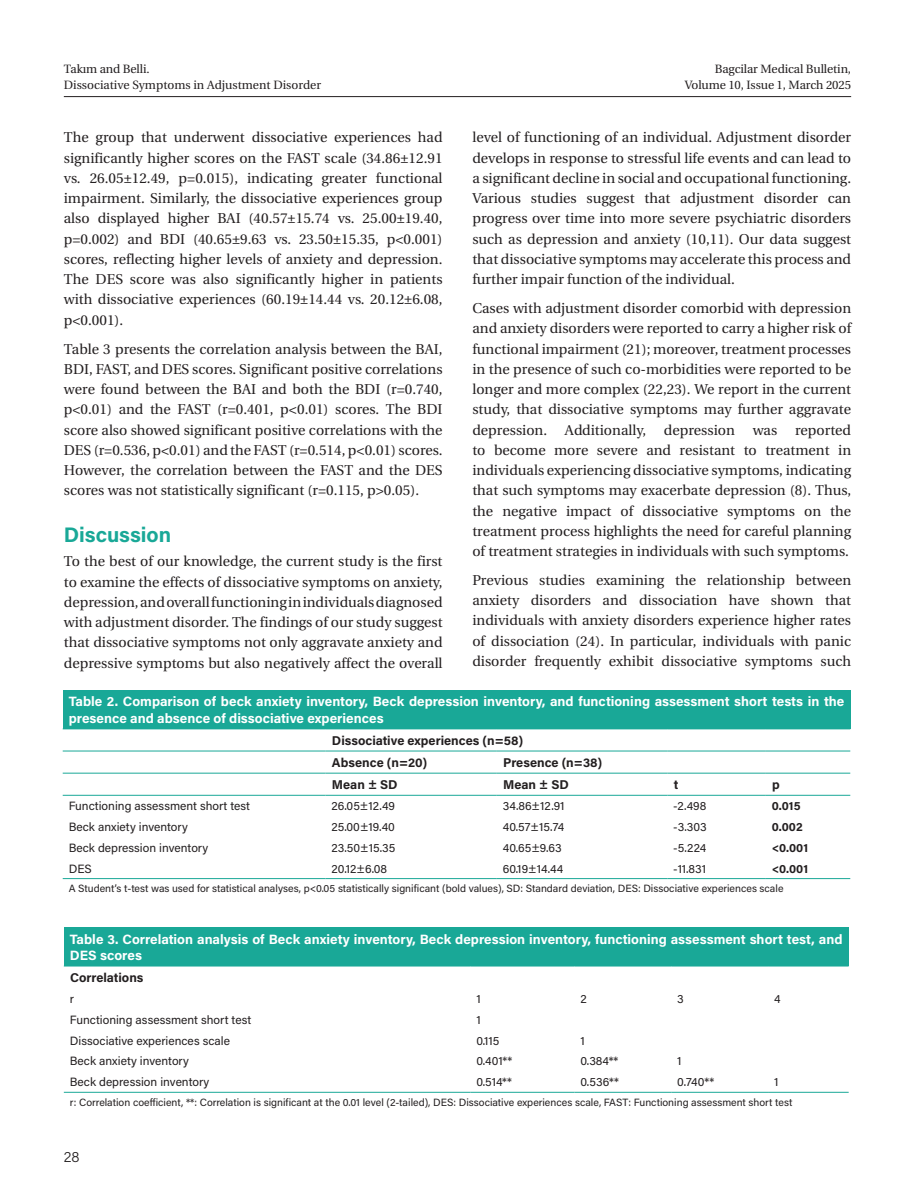
<style>
.page{position:relative;width:915px;height:1191px;background:#fff}
.page>*{position:absolute;margin:0;border:0;box-sizing:border-box;transform-origin:0 0}
.ARA_BASLIK{font:700 21px "Acumin Pro";color:#19a897}
.t1{font:300 15px "Acumin Pro";color:#231f20}
.YAZI{font:14.25px/20.2px "Utopia Medium Tr";color:#231f20;text-align:justify}
.TABLO-BASI{font:700 13.5px/16.5px "Acumin Pro";color:#fff}
.TABLO-ARA{font:700 12.75px "Acumin Pro";color:#231f20}
.TABLO-YAZI{font:12px "Acumin Pro";color:#231f20}
.t2{font:12px/16.5px "Utopia Medium Tr";letter-spacing:-.01em;color:#231f20}
.TABLO-YAZI-2{font:700 12px "Acumin Pro";letter-spacing:.01em;color:#231f20}
.TABLO-ALTI{font:10.5px "Acumin Pro";color:#231f20}
</style>
<div class="page">
<hr style="left:64px;top:96px;width:786px;height:1px;background:#231f20">
<div style="left:63px;top:690px;width:787px;height:39px;background:#19a897"></div>
<hr style="left:63px;top:750px;width:262px;height:1px;background:#19a897">
<hr style="left:325px;top:750px;width:171px;height:1px;background:#19a897">
<hr style="left:496px;top:750px;width:171px;height:1px;background:#19a897">
<hr style="left:667px;top:750px;width:98px;height:1px;background:#19a897">
<hr style="left:765px;top:750px;width:85px;height:1px;background:#19a897">
<hr style="left:63px;top:772px;width:262px;height:1px;background:#19a897">
<hr style="left:325px;top:772px;width:171px;height:1px;background:#19a897">
<hr style="left:496px;top:772px;width:171px;height:1px;background:#19a897">
<hr style="left:667px;top:772px;width:98px;height:1px;background:#19a897">
<hr style="left:765px;top:772px;width:85px;height:1px;background:#19a897">
<hr style="left:63px;top:795px;width:262px;height:1px;background:#19a897">
<hr style="left:325px;top:795px;width:171px;height:1px;background:#19a897">
<hr style="left:496px;top:795px;width:171px;height:1px;background:#19a897">
<hr style="left:667px;top:795px;width:98px;height:1px;background:#19a897">
<hr style="left:765px;top:795px;width:85px;height:1px;background:#19a897">
<hr style="left:63px;top:878px;width:262px;height:1px;background:#19a897">
<hr style="left:325px;top:878px;width:171px;height:1px;background:#19a897">
<hr style="left:496px;top:878px;width:171px;height:1px;background:#19a897">
<hr style="left:667px;top:878px;width:98px;height:1px;background:#19a897">
<hr style="left:765px;top:878px;width:85px;height:1px;background:#19a897">
<div style="left:64px;top:927px;width:784px;height:39px;background:#19a897"></div>
<hr style="left:64px;top:1091px;width:406px;height:1px;background:#19a897">
<hr style="left:470px;top:1091px;width:104px;height:1px;background:#19a897">
<hr style="left:574px;top:1091px;width:97px;height:1px;background:#19a897">
<hr style="left:671px;top:1091px;width:96px;height:1px;background:#19a897">
<hr style="left:767px;top:1091px;width:81px;height:1px;background:#19a897">
<p class="t2" style="left:64px;top:60px;width:259px">Takım and Belli.<br>Dissociative Symptoms in Adjustment Disorder</p>
<p class="t2" style="left:684px;top:60px;width:168px;text-align:right">Bagcilar Medical Bulletin,<br>Volume 10, Issue 1, March 2025</p>
<p class="YAZI" style="left:64px;top:127px;width:380px">The group that underwent dissociative experiences had significantly higher scores on the FAST scale (34.86±12.91 vs. 26.05±12.49, p=0.015), indicating greater functional impairment. Similarly, the dissociative experiences group also displayed higher BAI (40.57±15.74 vs. 25.00±19.40, p=0.002) and BDI (40.65±9.63 vs. 23.50±15.35, p&lt;0.001) scores, reflecting higher levels of anxiety and depression.<br>The DES score was also significantly higher in patients with dissociative experiences (60.19±14.44 vs. 20.12±6.08, p&lt;0.001).</p>
<p class="YAZI" style="left:64px;top:338px;width:380px">Table 3 presents the correlation analysis between the BAI, BDI, FAST, and DES scores. Significant positive correlations were found between the BAI and both the BDI (r=0.740, p&lt;0.01) and the FAST (r=0.401, p&lt;0.01) scores. The BDI score also showed significant positive correlations with the DES (r=0.536, p&lt;0.01) and the FAST (r=0.514, p&lt;0.01) scores.<br>However, the correlation between the FAST and the DES scores was not statistically significant (r=0.115, p&gt;0.05).</p>
<p class="ARA_BASLIK" style="left:64px;top:520px;width:109px">Discussion</p>
<p class="YAZI" style="left:64px;top:551px;width:380px">To the best of our knowledge, the current study is the first to examine the effects of dissociative symptoms on anxiety, depression, and overall functioning in individuals diagnosed with adjustment disorder. The findings of our study suggest that dissociative symptoms not only aggravate anxiety and depressive symptoms but also negatively affect the overall</p>
<p class="YAZI" style="left:472px;top:127px;width:380px">level of functioning of an individual. Adjustment disorder develops in response to stressful life events and can lead to a significant decline in social and occupational functioning.<br>Various studies suggest that adjustment disorder can progress over time into more severe psychiatric disorders such as depression and anxiety (10,11). Our data suggest that dissociative symptoms may accelerate this process and further impair function of the individual.</p>
<p class="YAZI" style="left:472px;top:298px;width:380px">Cases with adjustment disorder comorbid with depression and anxiety disorders were reported to carry a higher risk of functional impairment (21); moreover, treatment processes in the presence of such co-morbidities were reported to be longer and more complex (22,23). We report in the current study, that dissociative symptoms may further aggravate depression. Additionally, depression was reported to become more severe and resistant to treatment in individuals experiencing dissociative symptoms, indicating that such symptoms may exacerbate depression (8). Thus, the negative impact of dissociative symptoms on the treatment process highlights the need for careful planning of treatment strategies in individuals with such symptoms.</p>
<p class="YAZI" style="left:472px;top:570px;width:380px">Previous studies examining the relationship between anxiety disorders and dissociation have shown that individuals with anxiety disorders experience higher rates of dissociation (24). In particular, individuals with panic disorder frequently exhibit dissociative symptoms such</p>
<p class="TABLO-BASI" style="left:69px;top:693px;width:776px">Table 2. Comparison of beck anxiety inventory, Beck depression inventory, and functioning assessment short tests in the presence and absence of dissociative experiences</p>
<p class="TABLO-ARA" style="left:332px;top:731px;width:193px">Dissociative experiences (n=58)</p>
<p class="TABLO-ARA" style="left:332px;top:753px;width:97px">Absence (n=20)</p>
<p class="TABLO-ARA" style="left:503px;top:753px;width:100px">Presence (n=38)</p>
<p class="TABLO-ARA" style="left:332px;top:775px;width:67px">Mean ± SD</p>
<p class="TABLO-ARA" style="left:503px;top:775px;width:67px">Mean ± SD</p>
<p class="TABLO-ARA" style="left:673px;top:775px;width:6px">t</p>
<p class="TABLO-ARA" style="left:772px;top:775px;width:9px">p</p>
<p class="TABLO-YAZI" style="left:69px;top:797px;width:183px">Functioning assessment short test</p>
<p class="TABLO-YAZI" style="left:331px;top:797px;width:65px">26.05±12.49</p>
<p class="TABLO-YAZI" style="left:502px;top:797px;width:63px">34.86±12.91</p>
<p class="TABLO-YAZI" style="left:673px;top:797px;width:35px">-2.498</p>
<p class="TABLO-YAZI-2" style="left:771px;top:797px;width:30px">0.015</p>
<p class="TABLO-YAZI" style="left:69px;top:818px;width:121px">Beck anxiety inventory</p>
<p class="TABLO-YAZI" style="left:331px;top:818px;width:65px">25.00±19.40</p>
<p class="TABLO-YAZI" style="left:502px;top:818px;width:63px">40.57±15.74</p>
<p class="TABLO-YAZI" style="left:673px;top:818px;width:35px">-3.303</p>
<p class="TABLO-YAZI-2" style="left:771px;top:818px;width:32px">0.002</p>
<p class="TABLO-YAZI" style="left:69px;top:839px;width:141px">Beck depression inventory</p>
<p class="TABLO-YAZI" style="left:331px;top:839px;width:65px">23.50±15.35</p>
<p class="TABLO-YAZI" style="left:502px;top:839px;width:60px">40.65±9.63</p>
<p class="TABLO-YAZI" style="left:673px;top:839px;width:35px">-5.224</p>
<p class="TABLO-YAZI-2" style="left:771px;top:839px;width:38px">&lt;0.001</p>
<p class="TABLO-YAZI" style="left:69px;top:860px;width:25px">DES</p>
<p class="TABLO-YAZI" style="left:331px;top:860px;width:57px">20.12±6.08</p>
<p class="TABLO-YAZI" style="left:502px;top:860px;width:62px">60.19±14.44</p>
<p class="TABLO-YAZI" style="left:673px;top:860px;width:34px">-11.831</p>
<p class="TABLO-YAZI-2" style="left:771px;top:860px;width:38px">&lt;0.001</p>
<p class="TABLO-ALTI" style="left:69px;top:881px;width:716px">A Student’s t-test was used for statistical analyses, p&lt;0.05 statistically significant (bold values), SD: Standard deviation, DES: Dissociative experiences scale</p>
<p class="TABLO-BASI" style="left:70px;top:930px;width:774px">Table 3. Correlation analysis of Beck anxiety inventory, Beck depression inventory, functioning assessment short test, and<br>DES scores</p>
<p class="TABLO-ARA" style="left:70px;top:968px;width:75px">Correlations</p>
<p class="TABLO-YAZI" style="left:70px;top:990px;width:6px">r</p>
<p class="TABLO-YAZI" style="left:476px;top:990px;width:6px">1</p>
<p class="TABLO-YAZI" style="left:580px;top:990px;width:8px">2</p>
<p class="TABLO-YAZI" style="left:677px;top:990px;width:8px">3</p>
<p class="TABLO-YAZI" style="left:773px;top:990px;width:8px">4</p>
<p class="TABLO-YAZI" style="left:70px;top:1011px;width:183px">Functioning assessment short test</p>
<p class="TABLO-YAZI" style="left:476px;top:1011px;width:6px">1</p>
<p class="TABLO-YAZI" style="left:70px;top:1032px;width:162px">Dissociative experiences scale</p>
<p class="TABLO-YAZI" style="left:476px;top:1032px;width:24px">0.115</p>
<p class="TABLO-YAZI" style="left:580px;top:1032px;width:6px">1</p>
<p class="TABLO-YAZI" style="left:70px;top:1053px;width:121px">Beck anxiety inventory</p>
<p class="TABLO-YAZI" style="left:476px;top:1053px;width:37px">0.401**</p>
<p class="TABLO-YAZI" style="left:580px;top:1053px;width:39px">0.384**</p>
<p class="TABLO-YAZI" style="left:677px;top:1053px;width:6px">1</p>
<p class="TABLO-YAZI" style="left:70px;top:1073px;width:141px">Beck depression inventory</p>
<p class="TABLO-YAZI" style="left:476px;top:1073px;width:37px">0.514**</p>
<p class="TABLO-YAZI" style="left:580px;top:1073px;width:40px">0.536**</p>
<p class="TABLO-YAZI" style="left:677px;top:1073px;width:38px">0.740**</p>
<p class="TABLO-YAZI" style="left:773px;top:1073px;width:6px">1</p>
<p class="TABLO-ALTI" style="left:70px;top:1095px;width:723px">r: Correlation coefficient, **: Correlation is significant at the 0.01 level (2-tailed), DES: Dissociative experiences scale, FAST: Functioning assessment short test</p>
<p class="t1" style="left:64px;top:1146px;width:17px">28</p>
</div>
